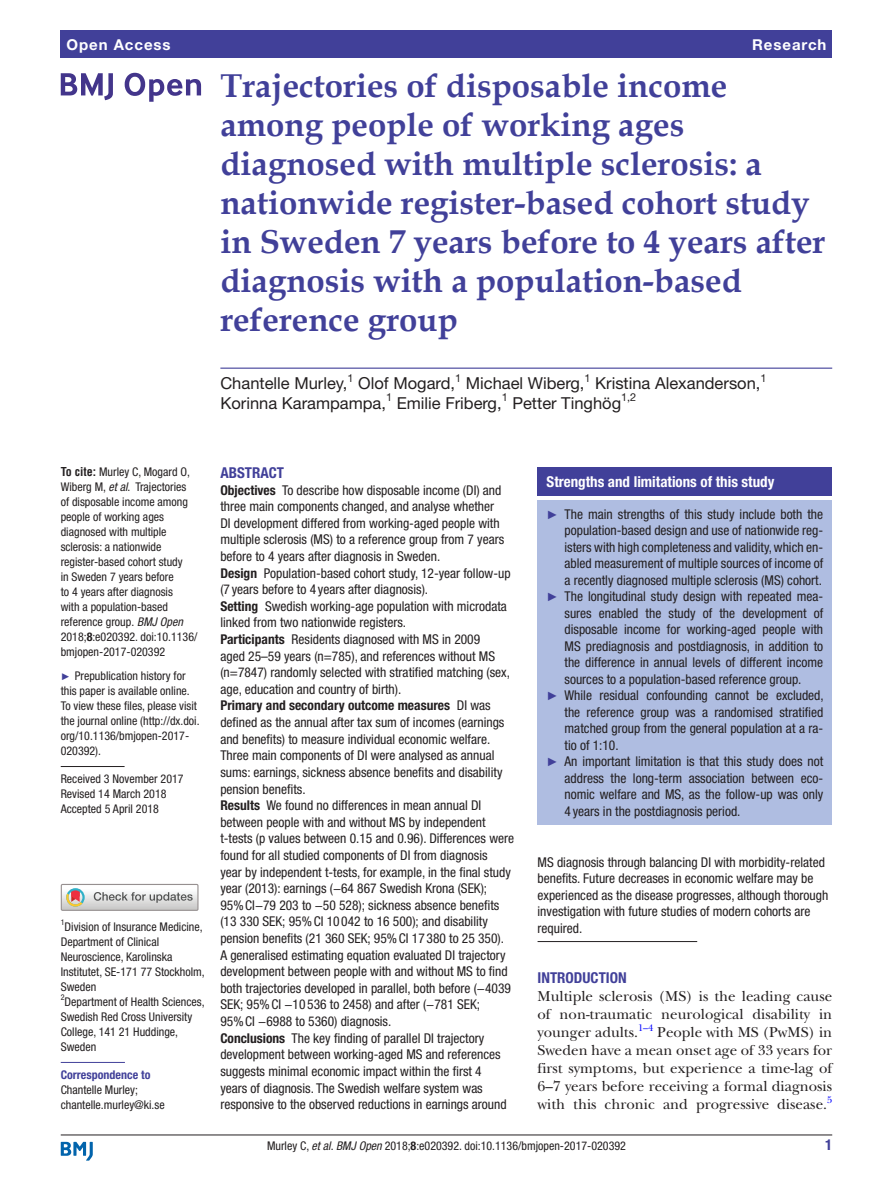
<style>
.page{position:relative;width:893px;height:1191px;background:#fff}
.page>*{position:absolute;margin:0;border:0;box-sizing:border-box;transform-origin:0 0}
.t1{font:700 33px/39px "Book Antiqua";color:#414099}
.t2{font:16.5px "Helvetica Neue LT Std";color:#231f20}
.t3{font:15px/18px "New Baskerville";color:#231f20;text-align:justify}
.t4{font:700 condensed 15px "Helvetica Neue LT Std";color:#fff}
.t5{font:700 condensed 15px "Helvetica Neue LT Std";color:#414099}
.t6{font:700 15px "Helvetica Neue LT Std";letter-spacing:.065em;color:#fff}
.t7{font:condensed 13.5px/16.6px "Helvetica Neue LT Std";color:#231f20}
.t8{font:condensed 12px/15px "Helvetica Neue LT Std";color:#231f20}
.t9{font:700 condensed 12px "Helvetica Neue LT Std";color:#414099}
.t10{font:10.95px "Helvetica Neue LT Std";color:#231f20}
.t11{font:9.9px "New Baskerville";color:#00f}
.t12{font:condensed 7.95px "Helvetica Neue LT Std";color:#231f20}
.s1{font-family:"Helvetica LT Std";font-weight:700}
.s2{font-style:italic}
.s3{font-weight:700}
.s4{font-family:"Arial";font-stretch:normal;font-size:9.75px;color:#414099}
.s5{font-family:"Arial";font-stretch:normal;font-size:12px;color:#414099}
</style>
<div class="page">
<hr style="left:61px;top:1134px;width:771px;height:1px;background:#231f20">
<svg style="left:61px;top:1141px;width:32px;height:19px"></svg>
<div style="left:61px;top:31px;width:771px;height:27px;background:#414099"></div>
<hr style="left:220px;top:367px;width:612px;height:2px;background:#414099">
<hr style="left:61px;top:766px;width:64px;height:1px;background:#231f20">
<hr style="left:61px;top:1062px;width:64px;height:1px;background:#414099">
<svg style="left:61px;top:73px;width:52px;height:27px"></svg>
<svg style="left:125px;top:73px;width:76px;height:29px"></svg>
<div style="left:61px;top:884px;width:138px;height:27px;border:1px solid #969090"></div>
<svg style="left:61px;top:884px;width:137px;height:26px"></svg>
<hr style="left:538px;top:941px;width:159px;height:1px;background:#231f20">
<div style="left:538px;top:467px;width:294px;height:29px;background:#414099"></div>
<div style="left:538px;top:500px;width:294px;height:324px;background:#afbde1"></div>
<p class="t6" style="left:66px;top:35px;width:106px">Open Access</p>
<p class="t6" style="left:752px;top:35px;width:76px">Research</p>
<h1 class="t1" style="left:220px;top:66px;width:606px">Trajectories of disposable income among people of working ages diagnosed with multiple sclerosis: a nationwide register-based cohort study in Sweden 7 years before to 4 years after diagnosis with a population-based reference group</h1>
<p class="t2" style="left:220px;top:374px;width:129px">Chantelle Murley,</p>
<p class="t10" style="left:348px;top:371px;width:8px">1</p>
<p class="t2" style="left:358px;top:374px;width:98px">Olof Mogard,</p>
<p class="t10" style="left:455px;top:371px;width:8px">1</p>
<p class="t2" style="left:466px;top:374px;width:120px">Michael Wiberg,</p>
<p class="t10" style="left:584px;top:371px;width:8px">1</p>
<p class="t2" style="left:595px;top:374px;width:167px">Kristina Alexanderson,</p>
<p class="t10" style="left:760px;top:371px;width:8px">1</p>
<p class="t2" style="left:220px;top:393px;width:167px">Korinna Karampampa,</p>
<p class="t10" style="left:386px;top:391px;width:8px">1</p>
<p class="t2" style="left:397px;top:393px;width:106px">Emilie Friberg,</p>
<p class="t10" style="left:502px;top:391px;width:8px">1</p>
<p class="t2" style="left:512px;top:393px;width:110px">Petter Tinghög</p>
<p class="t10" style="left:621px;top:391px;width:17px">1,2</p>
<p class="t8" style="left:61px;top:464px;width:138px"><span class="s1">To cite:</span> Murley C, Mogard O,<br>Wiberg M, <span class="s2">et al</span>. Trajectories of disposable income among people of working ages diagnosed with multiple sclerosis: a nationwide register-based cohort study<br>in Sweden 7 years before<br>to 4 years after diagnosis<br>with a population-based reference group. <span class="s2">BMJ Open<br></span>2018;<span class="s3">8</span>:e020392. doi:10.1136/ bmjopen-2017-020392</p>
<p class="t8" style="left:61px;top:668px;width:140px"><span class="s4">►</span> Prepublication history for this paper is available online.<br>To view these files, please visit the journal online (http://dx.doi. org/10.1136/bmjopen-2017-<br>020392).</p>
<p class="t8" style="left:61px;top:771px;width:124px">Received 3 November 2017<br>Revised 14 March 2018<br>Accepted 5 April 2018</p>
<p class="t12" style="left:61px;top:918px;width:5px">1</p>
<p class="t8" style="left:61px;top:919px;width:146px;text-indent:4px">Division of Insurance Medicine,<br>Department of Clinical<br>Neuroscience, Karolinska<br>Institutet, SE-171 77 Stockholm,<br>Sweden<br><sup>2</sup>Department of Health Sciences,<br>Swedish Red Cross University<br>College, 141 21 Huddinge,<br>Sweden</p>
<p class="t9" style="left:61px;top:1067px;width:91px">Correspondence to</p>
<p class="t8" style="left:61px;top:1082px;width:105px">Chantelle Murley; chantelle.murley@ki.se</p>
<p class="t5" style="left:220px;top:463px;width:65px">Abstract</p>
<p class="t7" style="left:220px;top:481px;width:295px"><span class="s3">Objectives</span> To describe how disposable income (DI) and three main components changed, and analyse whether<br>DI development differed from working-aged people with multiple sclerosis (MS) to a reference group from 7 years before to 4 years after diagnosis in Sweden.<br><span class="s3">Design</span> Population-based cohort study, 12-year follow-up (7 years before to 4 years after diagnosis).<br><span class="s3">Setting</span> Swedish working-age population with microdata linked from two nationwide registers.<br><span class="s3">Participants</span> Residents diagnosed with MS in 2009<br>aged 25–59 years (n=785), and references without MS (n=7847) randomly selected with stratified matching (sex, age, education and country of birth).<br><span class="s3">Primary and secondary outcome measures</span> DI was defined as the annual after tax sum of incomes (earnings and benefits) to measure individual economic welfare.<br>Three main components of DI were analysed as annual sums: earnings, sickness absence benefits and disability pension benefits.<br><span class="s3">Results</span> We found no differences in mean annual DI between people with and without MS by independent t-tests (p values between 0.15 and 0.96). Differences were found for all studied components of DI from diagnosis<br>year by independent t-tests, for example, in the final study year (2013): earnings (−64 867 Swedish Krona (SEK); 95%CI−79 203 to −50 528); sickness absence benefits (13 330 SEK; 95%CI 10 042 to 16 500); and disability pension benefits (21 360 SEK; 95%CI 17 380 to 25 350).<br>A generalised estimating equation evaluated DI trajectory development between people with and without MS to find both trajectories developed in parallel, both before (−4039<br>SEK; 95%CI −10 536 to 2458) and after (−781 SEK; 95%CI −6988 to 5360) diagnosis.<br><span class="s3">Conclusions</span> The key finding of parallel DI trajectory development between working-aged MS and references suggests minimal economic impact within the first 4<br>years of diagnosis. The Swedish welfare system was responsive to the observed reductions in earnings around</p>
<p class="t4" style="left:547px;top:472px;width:229px">Strengths and limitations of this study</p>
<p class="t7" style="left:547px;top:505px;width:278px"><span class="s5">►</span> The main strengths of this study include both the</p>
<p class="t7" style="left:565px;top:522px;width:260px">population-based design and use of nationwide reg-</p>
<p class="t7" style="left:565px;top:538px;width:260px">isters with high completeness and validity, which en-</p>
<p class="t7" style="left:565px;top:555px;width:260px">abled measurement of multiple sources of income of</p>
<p class="t7" style="left:565px;top:571px;width:259px">a recently diagnosed multiple sclerosis (MS) cohort.</p>
<p class="t7" style="left:547px;top:588px;width:278px"><span class="s5">►</span> The longitudinal study design with repeated mea-</p>
<p class="t7" style="left:565px;top:604px;width:260px">sures enabled the study of the development of</p>
<p class="t7" style="left:565px;top:621px;width:260px">disposable income for working-aged people with</p>
<p class="t7" style="left:565px;top:637px;width:260px">MS prediagnosis and postdiagnosis, in addition to</p>
<p class="t7" style="left:565px;top:654px;width:260px">the difference in annual levels of different income</p>
<p class="t7" style="left:565px;top:670px;width:238px">sources to a population-based reference group.</p>
<p class="t7" style="left:547px;top:687px;width:279px"><span class="s5">►</span> While residual confounding cannot be excluded,</p>
<p class="t7" style="left:565px;top:703px;width:260px">the reference group was a randomised stratified</p>
<p class="t7" style="left:565px;top:720px;width:260px">matched group from the general population at a ra-</p>
<p class="t7" style="left:565px;top:736px;width:56px">tio of 1:10.</p>
<p class="t7" style="left:547px;top:753px;width:278px"><span class="s5">►</span> An important limitation is that this study does not</p>
<p class="t7" style="left:565px;top:769px;width:260px">address the long-term association between eco-</p>
<p class="t7" style="left:565px;top:786px;width:260px">nomic welfare and MS, as the follow-up was only</p>
<p class="t7" style="left:565px;top:802px;width:177px">4 years in the postdiagnosis period.</p>
<p class="t7" style="left:538px;top:853px;width:292px">MS diagnosis through balancing DI with morbidity-related benefits. Future decreases in economic welfare may be experienced as the disease progresses, although thorough investigation with future studies of modern cohorts are required.</p>
<p class="t5" style="left:538px;top:969px;width:91px">Introduction</p>
<p class="t3" style="left:538px;top:987px;width:296px">Multiple sclerosis (MS) is the leading cause of non-traumatic neurological disability in younger adults.<sup>1–4</sup> People with MS (PwMS) in Sweden have a mean onset age of 33 years for first symptoms, but experience a time-lag of 6–7 years before receiving a formal diagnosis with this chronic and progressive disease.</p>
<p class="t11" style="left:827px;top:1093px;width:7px">5</p>
<p class="t8" style="left:267px;top:1137px;width:360px">Murley C, <span class="s2">et al</span>. <span class="s2">BMJ Open</span> 2018;<span class="s3">8</span>:e020392. doi:10.1136/bmjopen-2017-020392</p>
<p class="t5" style="left:825px;top:1135px;width:9px">1</p>
</div>
